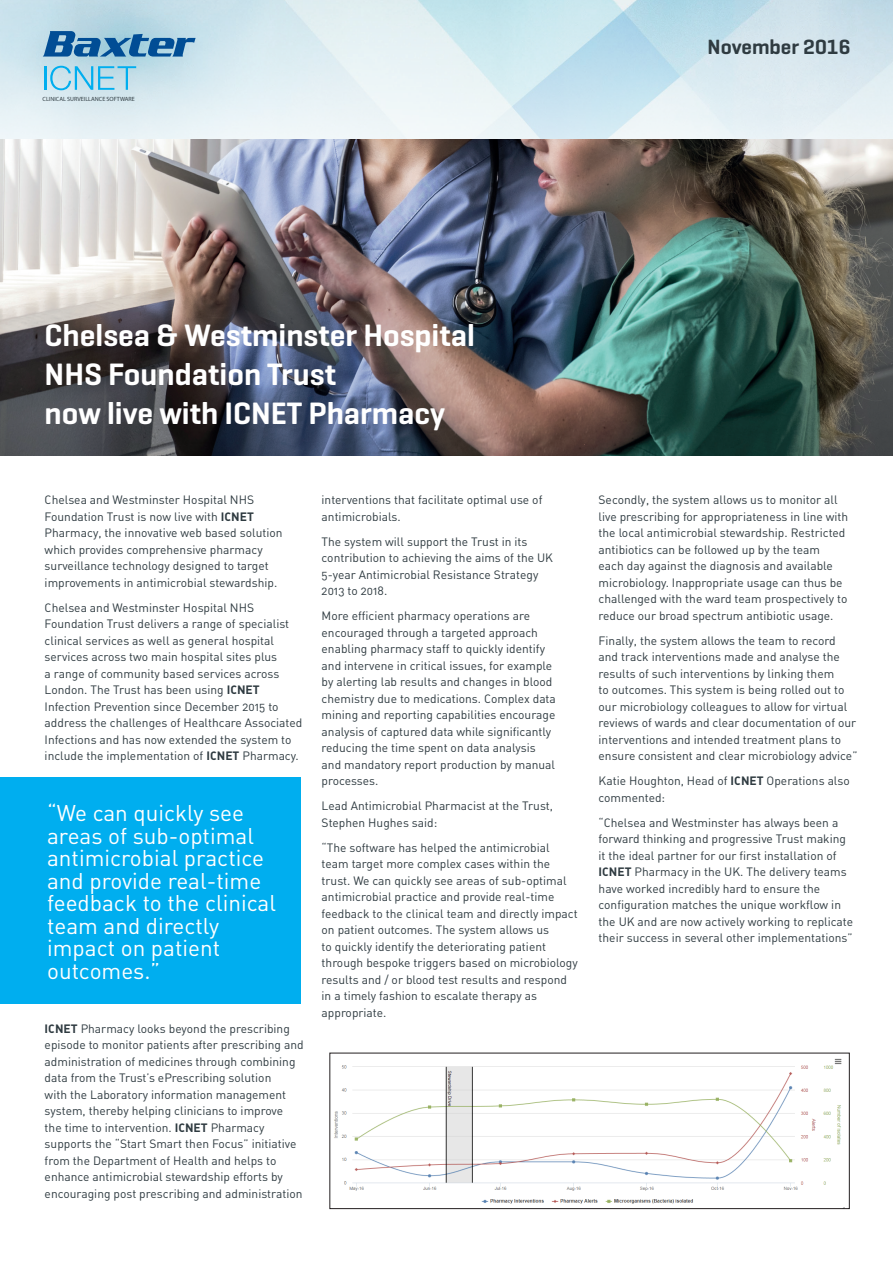
<style>
.page{position:relative;width:893px;height:1263px;background:#fff}
.page>*{position:absolute;margin:0;border:0;box-sizing:border-box;transform-origin:0 0}
.t1{font:600 31.5px/39px "Geogrotesque";color:#fff}
.t2{font:22.5px/22.5px "DIN Regular Alternate";color:#fff}
.t3{font:600 21px "Geogrotesque";color:#2f3b41}
.t4{font:12px/16.5px "DIN Regular Alternate";color:#2f3b41}
.t5{font:6.15px "Myriad Pro";color:#2f3b41}
.s1{font-family:"DIN Bold Alternate"}
</style>
<div class="page">
<img style="left:0;top:0;width:893px;height:139px">
<img style="left:0;top:139px;width:893px;height:316px">
<div style="left:0;top:777px;width:300px;height:227px;background:#00aeef"></div>
<hr style="left:44px;top:66px;width:2px;height:24px;background:#00aeef">
<svg style="left:50px;top:66px;width:86px;height:24px;background:#97d3ea"></svg>
<svg style="left:43px;top:31px;width:153px;height:26px;background:#5991bb"></svg>
<img style="left:334px;top:1058px;width:508px;height:146px">
<div style="left:329px;top:1053px;width:521px;height:156px;border:1px solid #231f20"></div>
<p class="t5" style="left:43px;top:95px;width:94px">CLINICAL SURVEILLANCE SOFTWARE</p>
<p class="t3" style="left:707px;top:34px;width:144px">November 2016</p>
<p class="t1" style="left:45px;top:315px;width:432px">Chelsea &amp; Westminster Hospital<br>NHS Foundation Trust<br>now live with ICNET Pharmacy</p>
<p class="t4" style="left:45px;top:491px;width:239px">Chelsea and Westminster Hospital NHS Foundation Trust is now live with <span class="s1">ICNET </span>Pharmacy, the innovative web based solution which provides comprehensive pharmacy surveillance technology designed to target improvements in antimicrobial stewardship.</p>
<p class="t4" style="left:45px;top:599px;width:259px">Chelsea and Westminster Hospital NHS Foundation Trust delivers a range of specialist clinical services as well as general hospital services across two main hospital sites plus<br>a range of community based services across London. The Trust has been using <span class="s1">ICNET </span>Infection Prevention since December 2015 to address the challenges of Healthcare Associated Infections and has now extended the system to include the implementation of <span class="s1">ICNET</span> Pharmacy.</p>
<p class="t2" style="left:47px;top:801px;width:230px">“We can quickly see areas of sub-optimal antimicrobial practice and provide real-time feedback to the clinical team and directly impact on patient outcomes.”</p>
<p class="t4" style="left:45px;top:1020px;width:260px"><span class="s1">ICNET</span> Pharmacy looks beyond the prescribing episode to monitor patients after prescribing and administration of medicines through combining data from the Trust’s ePrescribing solution<br>with the Laboratory information management system, thereby helping clinicians to improve<br>the time to intervention. <span class="s1">ICNET</span> Pharmacy supports the “Start Smart then Focus” initiative from the Department of Health and helps to enhance antimicrobial stewardship efforts by encouraging post prescribing and administration</p>
<p class="t4" style="left:322px;top:491px;width:222px">interventions that facilitate optimal use of antimicrobials.</p>
<p class="t4" style="left:322px;top:533px;width:233px">The system will support the Trust in its contribution to achieving the aims of the UK 5-year Antimicrobial Resistance Strategy 2013 to 2018.</p>
<p class="t4" style="left:322px;top:607px;width:236px">More efficient pharmacy operations are encouraged through a targeted approach enabling pharmacy staff to quickly identify and intervene in critical issues, for example by alerting lab results and changes in blood chemistry due to medications. Complex data mining and reporting capabilities encourage analysis of captured data while significantly reducing the time spent on data analysis and mandatory report production by manual processes.</p>
<p class="t4" style="left:322px;top:797px;width:233px">Lead Antimicrobial Pharmacist at the Trust,<br>Stephen Hughes said:</p>
<p class="t4" style="left:322px;top:839px;width:258px">“The software has helped the antimicrobial team target more complex cases within the trust. We can quickly see areas of sub-optimal antimicrobial practice and provide real-time feedback to the clinical team and directly impact on patient outcomes. The system allows us<br>to quickly identify the deteriorating patient through bespoke triggers based on microbiology results and / or blood test results and respond in a timely fashion to escalate therapy as appropriate.</p>
<p class="t4" style="left:599px;top:491px;width:251px">Secondly, the system allows us to monitor all live prescribing for appropriateness in line with the local antimicrobial stewardship. Restricted antibiotics can be followed up by the team each day against the diagnosis and available microbiology. Inappropriate usage can thus be challenged with the ward team prospectively to reduce our broad spectrum antibiotic usage.</p>
<p class="t4" style="left:599px;top:632px;width:260px">Finally, the system allows the team to record and track interventions made and analyse the results of such interventions by linking them<br>to outcomes. This system is being rolled out to our microbiology colleagues to allow for virtual reviews of wards and clear documentation of our interventions and intended treatment plans to ensure consistent and clear microbiology advice”</p>
<p class="t4" style="left:599px;top:772px;width:253px">Katie Houghton, Head of <span class="s1">ICNET</span> Operations also commented:</p>
<p class="t4" style="left:599px;top:814px;width:256px">“Chelsea and Westminster has always been a forward thinking and progressive Trust making it the ideal partner for our first installation of <span class="s1">ICNET</span> Pharmacy in the UK. The delivery teams have worked incredibly hard to ensure the configuration matches the unique workflow in the UK and are now actively working to replicate their success in several other implementations”</p>
</div>
